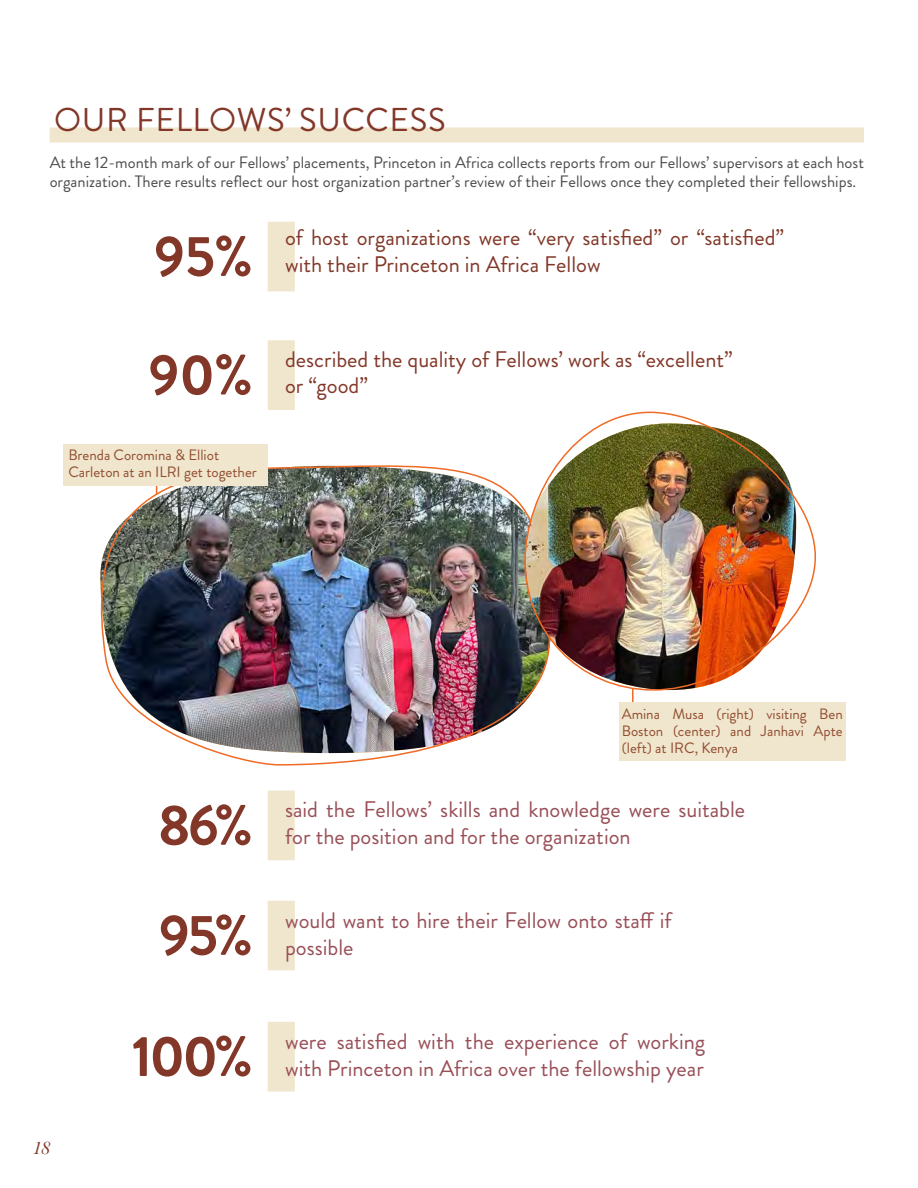
<style>
.page{position:relative;width:918px;height:1188px;background:#fff}
.page>*{position:absolute;margin:0;border:0;box-sizing:border-box;transform-origin:0 0}
.t1{font:700 57px/118.5px "Brandon Grotesque";letter-spacing:-.04em;color:#823728}
.t2{font:33px "Brandon Grotesque";letter-spacing:.02em;color:#823728}
.t3{font:22.5px/27px "Brandon Grotesque";color:#984f57}
.t4{font:22.5px/27px "Brandon Grotesque";color:#823728}
.t5{font:italic 18px "Baskerville Poster PT";color:#813324}
.t6{font:16.5px/19.5px "Brandon Grotesque";color:#4d4d4f}
.t7{font:15px/17.2px "Brandon Grotesque";color:#914d30;text-align:justify}
</style>
<div class="page">
<hr style="left:632px;top:688px;width:2px;height:41px;background:#ef6a24">
<img style="left:100px;top:465px;width:433px;height:301px">
<img style="left:524px;top:423px;width:272px;height:268px">
<div style="left:268px;top:791px;width:27px;height:69px;background:#f0e5cd"></div>
<div style="left:268px;top:901px;width:27px;height:69px;background:#f0e5cd"></div>
<div style="left:268px;top:1022px;width:27px;height:69px;background:#f0e5cd"></div>
<div style="left:268px;top:340px;width:27px;height:70px;background:#f0e5cd"></div>
<div style="left:268px;top:222px;width:27px;height:69px;background:#f0e5cd"></div>
<div style="left:50px;top:128px;width:814px;height:14px;background:#f0e5cd"></div>
<div style="left:619px;top:702px;width:227px;height:59px;background:#f0e5cd"></div>
<svg style="left:63px;top:445px;width:205px;height:50px;background:#e8dfcb"></svg>
<h2 class="t2" style="left:54px;top:97px;width:393px">OUR FELLOWS’ SUCCESS</h2>
<p class="t6" style="left:50px;top:152px;width:816px">At the 12-month mark of our Fellows’ placements, Princeton in Africa collects reports from our Fellows’ supervisors at each host organization. There results reflect our host organization partner’s review of their Fellows once they completed their fellowships.</p>
<h1 class="t1" style="left:149px;top:198px;width:106px">95%<br>90%</h1>
<p class="t7" style="left:68px;top:446px;width:190px">Brenda Coromina &amp; Elliot<br>Carleton at an ILRI get together</p>
<h3 class="t4" style="left:285px;top:224px;width:501px">of host organizations were “very satisfied” or “satisfied” with their Princeton in Africa Fellow</h3>
<h3 class="t4" style="left:285px;top:347px;width:449px;line-height:25.8px">described the quality of Fellows’ work as “excellent” or “good”</h3>
<p class="t5" style="left:32px;top:1138px;width:18px">18</p>
<h1 class="t1" style="left:158px;top:771px;width:96px;line-height:110.1px">86%<br>95%</h1>
<h1 class="t1" style="left:132px;top:998px;width:122px">100%</h1>
<p class="t7" style="left:622px;top:705px;width:222px">Amina Musa (right) visiting Ben Boston (center) and Janhavi Apte (left) at IRC, Kenya</p>
<h3 class="t3" style="left:285px;top:797px;width:462px">said the Fellows’ skills and knowledge were suitable for the position and for the organization</h3>
<h3 class="t3" style="left:285px;top:907px;width:388px">would want to hire their Fellow onto staff if possible</h3>
<h3 class="t3" style="left:285px;top:1028px;width:422px">were satisfied with the experience of working with Princeton in Africa over the fellowship year</h3>
</div>
